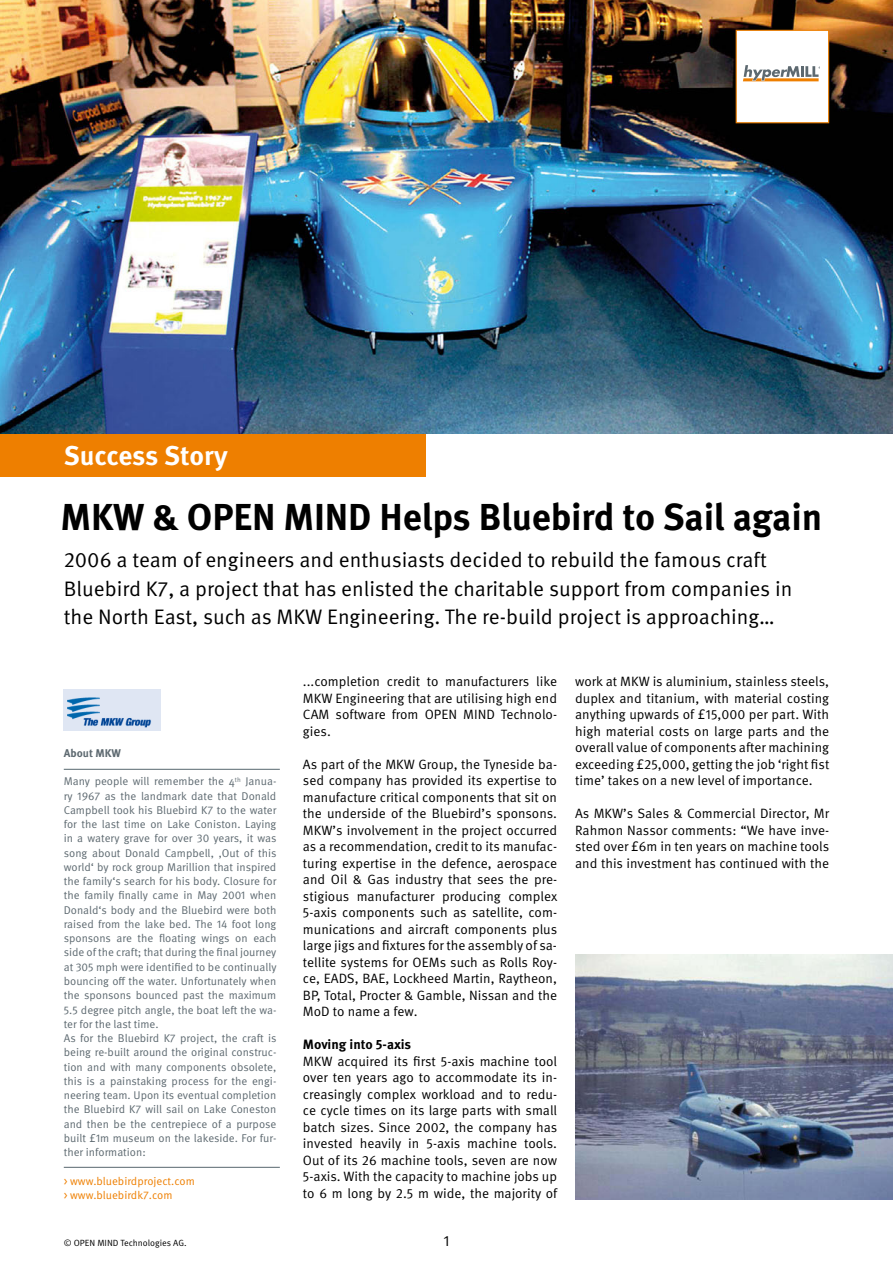
<style>
.page{position:relative;width:893px;height:1263px;background:#fff}
.page>*{position:absolute;margin:0;border:0;box-sizing:border-box;transform-origin:0 0}
.t1{font:700 37.5px "Meta Pro";letter-spacing:-.005em;color:#000}
.t2{font:700 27px "Meta Pro";letter-spacing:-.005em;color:#fff}
.t3{font:21px/28.5px "Meta Pro";color:#000}
.t4{font:15px "Meta Pro";color:#000}
.t5{font:13.5px/16.5px "Meta Pro";color:#000;text-align:justify}
.t6{font:700 13.5px "Meta Pro";letter-spacing:-.005em;color:#000}
.t7{font:11.25px/14.2px "Meta Pro";color:#5d6970}
.t8{font:11.25px/14.2px "Meta Pro";color:#ee7f00}
.t9{font:700 11.25px "Meta Pro";color:#5d6970}
.t10{font:9px "Meta Pro";color:#000}
</style>
<div class="page">
<img style="left:0;top:0;width:893px;height:434px">
<img style="left:575px;top:955px;width:318px;height:244px">
<div style="left:0;top:434px;width:425px;height:42px;background:#ee7f00"></div>
<div style="left:736px;top:30px;width:93px;height:93px;background:#fff;border:1px solid #ee7f00"></div>
<svg style="left:743px;top:65px;width:77px;height:16px"></svg>
<hr style="left:64px;top:1167px;width:216px;height:1px;background:#57676f">
<hr style="left:64px;top:769px;width:216px;height:1px;background:#57676f">
<img style="left:64px;top:690px;width:96px;height:40px">
<h2 class="t2" style="left:64px;top:439px;width:166px">Success Story</h2>
<h1 class="t1" style="left:61px;top:493px;width:763px">MKW &amp; OPEN MIND Helps Bluebird to Sail again</h1>
<h3 class="t3" style="left:64px;top:546px;width:730px">2006 a team of engineers and enthusiasts decided to rebuild the famous craft<br>Bluebird K7, a project that has enlisted the charitable support from companies in the North East, such as MKW Engineering. The re-build project is approaching…</h3>
<p class="t9" style="left:64px;top:746px;width:59px">About MKW</p>
<p class="t7" style="left:64px;top:774px;width:214px">Many people will remember the 4<sup>th</sup> Janua&shy;ry 1967 as the landmark date that Donald Campbell took his Bluebird K7 to the water for the last time on Lake Coniston. Laying in a watery grave for over 30 years, it was song about Donald Campbell, ‚Out of this world‘ by rock group Marillion that inspired the family‘s search for his body. Closure for the family finally came in May 2001 when Donald‘s body and the Bluebird were both raised from the lake bed. The 14 foot long sponsons are the floating wings on each side of the craft; that during the final journey at 305 mph were identified to be continually bouncing off the water. Unfortunately when the sponsons bounced past the maximum 5.5 degree pitch angle, the boat left the wa&shy;ter for the last time.<br>As for the Bluebird K7 project, the craft is being re-built around the original construc&shy;tion and with many components obsolete, this is a painstaking process for the engi&shy;neering team. Upon its eventual completion the Bluebird K7 will sail on Lake Coneston and then be the centrepiece of a purpose built £1m museum on the lakeside. For fur&shy;ther information:</p>
<p class="t8" style="left:64px;top:1174px;width:133px">&gt; www.bluebirdproject.com &gt; www.bluebirdk7.com</p>
<p class="t5" style="left:303px;top:673px;width:256px">...completion credit to manufacturers like MKW Engineering that are utilising high end CAM software from OPEN MIND Technolo&shy;gies.</p>
<p class="t5" style="left:303px;top:756px;width:256px">As part of the MKW Group, the Tyneside ba&shy;sed company has provided its expertise to manufacture critical components that sit on the underside of the Bluebird’s sponsons.<br>MKW’s involvement in the project occurred as a recommendation, credit to its manufac&shy;turing expertise in the defence, aerospace and Oil &amp; Gas industry that sees the pre&shy;stigious manufacturer producing complex 5-axis components such as satellite, com&shy;munications and aircraft components plus large jigs and fixtures for the assembly of sa&shy;tellite systems for OEMs such as Rolls Roy&shy;ce, EADS, BAE, Lockheed Martin, Raytheon, BP, Total, Procter &amp; Gamble, Nissan and the MoD to name a few.</p>
<p class="t6" style="left:303px;top:1036px;width:110px">Moving into 5-axis</p>
<p class="t5" style="left:303px;top:1053px;width:256px">MKW acquired its first 5-axis machine tool over ten years ago to accommodate its in&shy;creasingly complex workload and to redu&shy;ce cycle times on its large parts with small batch sizes. Since 2002, the company has invested heavily in 5-axis machine tools.<br>Out of its 26 machine tools, seven are now 5-axis. With the capacity to machine jobs up to 6 m long by 2.5 m wide, the majority of</p>
<p class="t10" style="left:64px;top:1237px;width:124px">© OPEN MIND Technologies AG.</p>
<p class="t4" style="left:444px;top:1232px;width:7px">1</p>
<p class="t5" style="left:575px;top:673px;width:256px">work at MKW is aluminium, stainless steels, duplex and titanium, with material costing anything upwards of £15,000 per part. With high material costs on large parts and the overall value of components after machining exceeding £25,000, getting the job ‘right fist time’ takes on a new level of importance.</p>
<p class="t5" style="left:575px;top:805px;width:256px">As MKW’s Sales &amp; Commercial Director, Mr Rahmon Nassor comments: “We have inve&shy;sted over £6m in ten years on machine tools and this investment has continued with the</p>
</div>
